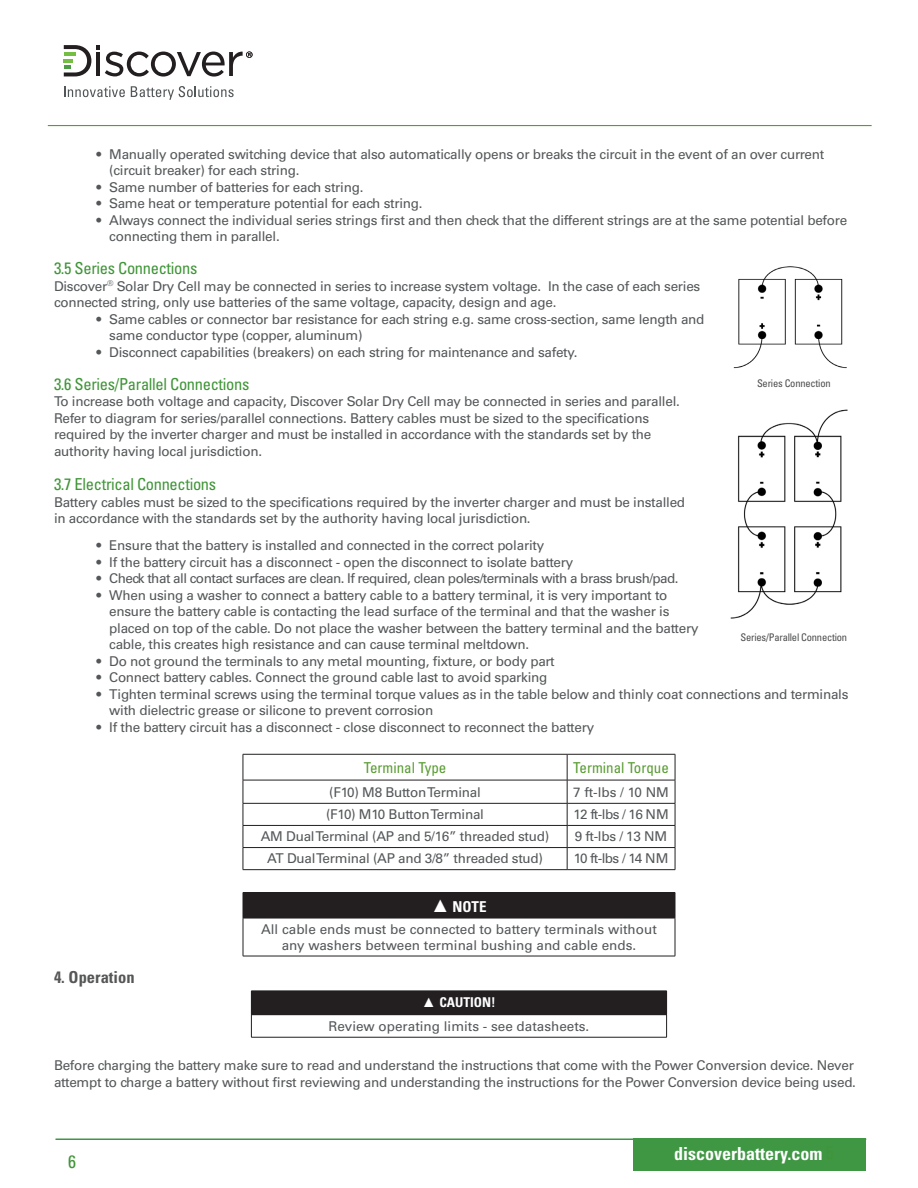
<style>
.page{position:relative;width:918px;height:1188px;background:#fff}
.page>*{position:absolute;margin:0;border:0;box-sizing:border-box;transform-origin:0 0}
.t1{font:700 condensed 18px "Univers LT Std";color:#fff}
.t2{font:condensed 18px "Univers LT Std";color:#3f9537}
.t3{font:condensed 16.5px "Univers LT Std";letter-spacing:-.02em;color:#3f9537}
.t4{font:700 condensed 16.5px "Univers LT Std";color:#555756}
.t5{font:condensed 15px "Univers LT Std";color:#589b31}
.t6{font:700 condensed 15px "Univers LT Std";color:#fff}
.t7{font:13.5px/16.5px "Univers LT Std";letter-spacing:-.02em;color:#545759}
.t8{font:13.5px/16.2px "Univers LT Std";color:#545759;text-align:center}
.t9{font:13.5px "Univers LT Std";letter-spacing:-.04em;color:#545759}
.t10{font:13.5px "Univers LT Std";letter-spacing:-.05em;color:#545759}
.t11{font:13.5px "Univers LT Std";letter-spacing:-.055em;color:#545759}
.t12{font:700 condensed 13.5px "Univers LT Std";color:#fff}
.t13{font:condensed 10.5px "Univers LT Std";letter-spacing:-.02em;color:#4b4c4d}
.s1{font-family:"Century Gothic";font-stretch:normal;font-size:18px}
.s2{font-family:"Century Gothic";font-stretch:normal}
.s3{font-weight:400;color:#3f9537}
</style>
<div class="page">
<hr style="left:48px;top:125px;width:824px;height:1px;background:#589b31">
<svg style="left:64px;top:86px;width:61px;height:11px"></svg>
<svg style="left:131px;top:86px;width:103px;height:14px"></svg>
<svg style="left:64px;top:45px;width:189px;height:32px"></svg>
<hr style="left:56px;top:1138px;width:810px;height:2px;background:#3f9744">
<div style="left:633px;top:1138px;width:233px;height:33px;background:#3f9744"></div>
<hr style="left:243px;top:754px;width:324px;height:1px;background:#231f20">
<hr style="left:567px;top:754px;width:108px;height:1px;background:#231f20">
<hr style="left:243px;top:780px;width:324px;height:1px;background:#231f20">
<hr style="left:567px;top:780px;width:108px;height:1px;background:#231f20">
<hr style="left:243px;top:803px;width:324px;height:1px;background:#231f20">
<hr style="left:567px;top:803px;width:108px;height:1px;background:#231f20">
<hr style="left:243px;top:825px;width:324px;height:1px;background:#231f20">
<hr style="left:567px;top:825px;width:108px;height:1px;background:#231f20">
<hr style="left:243px;top:847px;width:324px;height:1px;background:#231f20">
<svg style="left:243px;top:754px;width:1px;height:115px"></svg>
<hr style="left:567px;top:847px;width:108px;height:1px;background:#231f20">
<svg style="left:567px;top:754px;width:1px;height:115px"></svg>
<svg style="left:675px;top:754px;width:1px;height:115px"></svg>
<hr style="left:243px;top:869px;width:324px;height:1px;background:#231f20">
<hr style="left:567px;top:869px;width:108px;height:1px;background:#231f20">
<div style="left:243px;top:893px;width:432px;height:25px;background:#231f20"></div>
<hr style="left:243px;top:892px;width:432px;height:1px;background:#231f20">
<svg style="left:675px;top:893px;width:1px;height:25px"></svg>
<hr style="left:243px;top:918px;width:432px;height:1px;background:#231f20">
<hr style="left:243px;top:918px;width:1px;height:38px;background:#231f20">
<hr style="left:675px;top:918px;width:1px;height:38px;background:#231f20">
<hr style="left:243px;top:956px;width:432px;height:1px;background:#231f20">
<div style="left:251px;top:991px;width:416px;height:24px;background:#231f20"></div>
<svg style="left:251px;top:1015px;width:1px;height:22px"></svg>
<svg style="left:666px;top:1015px;width:1px;height:22px"></svg>
<hr style="left:251px;top:1037px;width:416px;height:1px;background:#231f20">
<img style="left:733px;top:266px;width:114px;height:103px">
<img style="left:730px;top:409px;width:118px;height:210px">
<p class="t7" style="left:109px;top:146px;width:717px;text-indent:-13px">• Manually operated switching device that also automatically opens or breaks the circuit in the event of an over current (circuit breaker) for each string.</p>
<p class="t7" style="left:97px;top:179px;width:268px">• Same number of batteries for each string.</p>
<p class="t7" style="left:97px;top:195px;width:328px">• Same heat or temperature potential for each string.</p>
<p class="t7" style="left:109px;top:212px;width:739px;text-indent:-13px">• Always connect the individual series strings first and then check that the different strings are at the same potential before connecting them in parallel.</p>
<p class="t3" style="left:54px;top:258px;width:145px">3.5 Series Connections</p>
<p class="t7" style="left:54px;top:278px;width:648px">Discover<sup>®</sup> Solar Dry Cell may be connected in series to increase system voltage. In the case of each series connected string, only use batteries of the same voltage, capacity, design and age.</p>
<p class="t7" style="left:109px;top:311px;width:597px;text-indent:-13px">• Same cables or connector bar resistance for each string e.g. same cross-section, same length and same conductor type (copper, aluminum)</p>
<p class="t7" style="left:97px;top:344px;width:483px">• Disconnect capabilities (breakers) on each string for maintenance and safety.</p>
<p class="t3" style="left:54px;top:373px;width:197px">3.6 Series/Parallel Connections</p>
<p class="t7" style="left:54px;top:393px;width:627px">To increase both voltage and capacity, Discover Solar Dry Cell may be connected in series and parallel.<br>Refer to diagram for series/parallel connections. Battery cables must be sized to the specifications required by the inverter charger and must be installed in accordance with the standards set by the authority having local jurisdiction.</p>
<p class="t3" style="left:54px;top:474px;width:164px">3.7 Electrical Connections</p>
<p class="t7" style="left:54px;top:494px;width:633px">Battery cables must be sized to the specifications required by the inverter charger and must be installed in accordance with the standards set by the authority having local jurisdiction.</p>
<p class="t7" style="left:97px;top:537px;width:449px">• Ensure that the battery is installed and connected in the correct polarity</p>
<p class="t7" style="left:97px;top:554px;width:478px">• If the battery circuit has a disconnect - open the disconnect to isolate battery</p>
<p class="t9" style="left:97px;top:570px;width:584px">• Check that all contact surfaces are clean. If required, clean poles/terminals with a brass brush/pad.</p>
<p class="t7" style="left:109px;top:587px;width:591px;text-indent:-13px">• When using a washer to connect a battery cable to a battery terminal, it is very important to ensure the battery cable is contacting the lead surface of the terminal and that the washer is placed on top of the cable. Do not place the washer between the battery terminal and the battery cable, this creates high resistance and can cause terminal meltdown.</p>
<p class="t7" style="left:97px;top:653px;width:460px">• Do not ground the terminals to any metal mounting, fixture, or body part</p>
<p class="t7" style="left:97px;top:669px;width:452px">• Connect battery cables. Connect the ground cable last to avoid sparking</p>
<p class="t7" style="left:109px;top:686px;width:741px;text-indent:-13px">• Tighten terminal screws using the terminal torque values as in the table below and thinly coat connections and terminals with dielectric grease or silicone to prevent corrosion</p>
<p class="t7" style="left:97px;top:719px;width:499px">• If the battery circuit has a disconnect - close disconnect to reconnect the battery</p>
<p class="t5" style="left:364px;top:758px;width:84px">Terminal Type</p>
<p class="t5" style="left:573px;top:758px;width:97px">Terminal Torque</p>
<p class="t7" style="left:329px;top:784px;width:153px">(F10) M8 Button Terminal</p>
<p class="t7" style="left:573px;top:784px;width:97px">7 ft-lbs / 10 NM</p>
<p class="t7" style="left:326px;top:806px;width:159px">(F10) M10 Button Terminal</p>
<p class="t10" style="left:573px;top:806px;width:97px">12 ft-lbs / 16 NM</p>
<p class="t7" style="left:261px;top:828px;width:290px">AM Dual Terminal (AP and 5/16” threaded stud)</p>
<p class="t7" style="left:575px;top:828px;width:94px">9 ft-lbs / 13 NM</p>
<p class="t7" style="left:267px;top:850px;width:277px">AT Dual Terminal (AP and 3/8” threaded stud)</p>
<p class="t11" style="left:574px;top:851px;width:96px">10 ft-lbs / 14 NM</p>
<p class="t6" style="left:431px;top:898px;width:57px"><span class="s1">▲</span> NOTE</p>
<p class="t8" style="left:261px;top:921px;width:397px">All cable ends must be connected to battery terminals without any washers between terminal bushing and cable ends.</p>
<p class="t4" style="left:54px;top:967px;width:82px">4. Operation</p>
<p class="t12" style="left:422px;top:994px;width:75px"><span class="s2">▲</span> CAUTION!</p>
<p class="t8" style="left:329px;top:1018px;width:262px">Review operating limits - see datasheets.</p>
<p class="t7" style="left:54px;top:1057px;width:804px">Before charging the battery make sure to read and understand the instructions that come with the Power Conversion device. Never attempt to charge a battery without first reviewing and understanding the instructions for the Power Conversion device being used.</p>
<p class="t13" style="left:757px;top:377px;width:75px">Series Connection</p>
<p class="t13" style="left:740px;top:631px;width:108px">Series/Parallel Connection</p>
<h1 class="t2" style="left:68px;top:1150px;width:9px">6</h1>
<p class="t1" style="left:674px;top:1143px;width:161px">discoverbattery.com <span class="s3">5</span></p>
</div>
